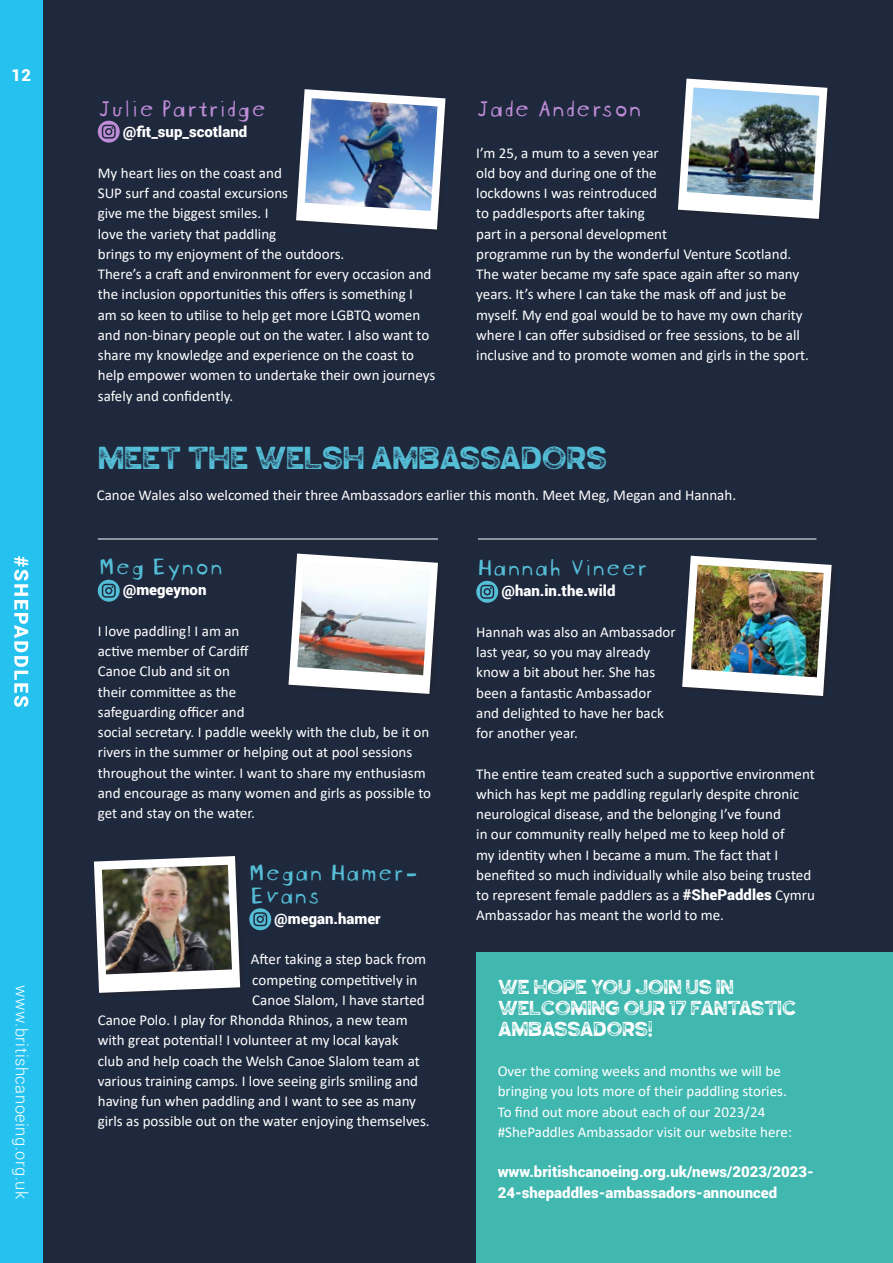
<style>
.page{position:relative;width:893px;height:1263px;background:#fff}
.page>*{position:absolute;margin:0;border:0;box-sizing:border-box;transform-origin:0 0}
.COPY{font:33px "Geovano Sans Rough";letter-spacing:-.03em;color:#55bed7}
.COPY-2{font:25.05px/22.5px "Blockhead OT Unplugged";color:#55bed7}
.COPY-3{font:25.05px "Blockhead OT Unplugged";color:#bf8cd7}
.COPY-4{font:21px/21px "Geovano Sans Rough";letter-spacing:-.03em;color:#fff}
.t1{font:300 16.5px "Roboto";letter-spacing:.03em;color:#fff}
.t2{font:900 16.5px "Roboto";color:#fff}
.COPY-5{font:15px/20.2px "Calibri";color:#fff}
.COPY-6{font:900 15px/20.2px "Roboto";color:#fff}
.s1{font-family:"Roboto";font-weight:900}
</style>
<div class="page">
<div style="left:27px;top:0;width:866px;height:1263px;background:#1f293d"></div>
<svg style="left:98px;top:121px;width:22px;height:22px"></svg>
<svg style="left:98px;top:580px;width:22px;height:22px"></svg>
<svg style="left:249px;top:908px;width:22px;height:22px"></svg>
<hr style="left:98px;top:539px;width:340px;height:1px;background:#fff">
<svg style="left:476px;top:581px;width:22px;height:22px"></svg>
<div style="left:476px;top:953px;width:417px;height:310px;background:#40b8b0"></div>
<svg style="left:296px;top:89px;width:150px;height:140px"></svg>
<img style="left:305px;top:98px;width:132px;height:113px">
<svg style="left:678px;top:79px;width:149px;height:140px"></svg>
<img style="left:687px;top:88px;width:132px;height:112px">
<hr style="left:478px;top:539px;width:338px;height:1px;background:#fff">
<svg style="left:288px;top:553px;width:150px;height:141px"></svg>
<img style="left:297px;top:562px;width:133px;height:113px">
<svg style="left:94px;top:856px;width:146px;height:137px"></svg>
<img style="left:102px;top:865px;width:130px;height:109px">
<svg style="left:682px;top:556px;width:150px;height:140px"></svg>
<img style="left:691px;top:565px;width:133px;height:112px">
<div style="left:0;top:0;width:43px;height:1263px;background:#25c2ef"></div>
<svg style="left:14px;top:556px;width:14px;height:151px"></svg>
<p class="t2" style="left:12px;top:64px;width:21px">12</p>
<p class="t1" style="left:33px;top:985px;width:215px;rotate:90deg">www.britishcanoeing.org.uk</p>
<p class="COPY-3" style="left:98px;top:88px;width:170px">Julie Partridge</p>
<p class="COPY-6" style="left:123px;top:121px;width:126px">@fit_sup_scotland</p>
<p class="COPY-5" style="left:98px;top:162px;width:339px">My heart lies on the coast and<br>SUP surf and coastal excursions<br>give me the biggest smiles. I<br>love the variety that paddling<br>brings to my enjoyment of the outdoors.<br>There’s a craft and environment for every occasion and the inclusion opportunities this offers is something I am so keen to utilise to help get more LGBTQ women and non-binary people out on the water. I also want to share my knowledge and experience on the coast to help empower women to undertake their own journeys safely and confidently.</p>
<p class="COPY-3" style="left:476px;top:88px;width:167px">Jade Anderson</p>
<p class="COPY-5" style="left:476px;top:142px;width:334px">I’m 25, a mum to a seven year<br>old boy and during one of the<br>lockdowns I was reintroduced<br>to paddlesports after taking<br>part in a personal development<br>programme run by the wonderful Venture Scotland.<br>The water became my safe space again after so many years. It’s where I can take the mask off and just be myself. My end goal would be to have my own charity where I can offer subsidised or free sessions, to be all inclusive and to promote women and girls in the sport.</p>
<p class="COPY" style="left:98px;top:439px;width:511px">MEET THE WELSH AMBASSADORS</p>
<p class="COPY-5" style="left:97px;top:485px;width:641px">Canoe Wales also welcomed their three Ambassadors earlier this month. Meet Meg, Megan and Hannah.</p>
<p class="COPY-2" style="left:98px;top:552px;width:126px">Meg Eynon</p>
<p class="COPY-6" style="left:123px;top:579px;width:85px">@megeynon</p>
<p class="COPY-5" style="left:98px;top:620px;width:335px">I love paddling! I am an<br>active member of Cardiff<br>Canoe Club and sit on<br>their committee as the<br>safeguarding officer and<br>social secretary. I paddle weekly with the club, be it on rivers in the summer or helping out at pool sessions throughout the winter. I want to share my enthusiasm and encourage as many women and girls as possible to get and stay on the water.</p>
<p class="COPY-2" style="left:248px;top:858px;width:171px">Megan Hamer-<br>Evans</p>
<p class="COPY-6" style="left:275px;top:908px;width:108px">@megan.hamer</p>
<p class="COPY-5" style="left:251px;top:949px;width:177px">After taking a step back from</p>
<p class="COPY-5" style="left:252px;top:969px;width:167px">competing competitively in</p>
<p class="COPY-5" style="left:252px;top:989px;width:174px">Canoe Slalom, I have started</p>
<p class="COPY-5" style="left:98px;top:1009px;width:311px">Canoe Polo. I play for Rhondda Rhinos, a new team</p>
<p class="COPY-5" style="left:98px;top:1030px;width:302px">with great potential! I volunteer at my local kayak</p>
<p class="COPY-5" style="left:98px;top:1050px;width:323px">club and help coach the Welsh Canoe Slalom team at</p>
<p class="COPY-5" style="left:98px;top:1070px;width:322px">various training camps. I love seeing girls smiling and</p>
<p class="COPY-5" style="left:98px;top:1090px;width:320px">having fun when paddling and I want to see as many</p>
<p class="COPY-5" style="left:98px;top:1111px;width:333px">girls as possible out on the water enjoying themselves.</p>
<p class="COPY-2" style="left:476px;top:553px;width:172px">Hannah Vineer</p>
<p class="COPY-6" style="left:502px;top:580px;width:115px">@han.in.the.wild</p>
<p class="COPY-5" style="left:476px;top:621px;width:201px">Hannah was also an Ambassador last year, so you may already know a bit about her. She has been a fantastic Ambassador and delighted to have her back for another year.</p>
<p class="COPY-5" style="left:476px;top:763px;width:340px">The entire team created such a supportive environment which has kept me paddling regularly despite chronic neurological disease, and the belonging I’ve found<br>in our community really helped me to keep hold of<br>my identity when I became a mum. The fact that I benefited so much individually while also being trusted to represent female paddlers as a <span class="s1">#ShePaddles</span> Cymru Ambassador has meant the world to me.</p>
<p class="COPY-4" style="left:498px;top:976px;width:300px">WE HOPE YOU JOIN US IN<br>WELCOMING OUR 17 FANTASTIC<br>AMBASSADORS!</p>
<p class="COPY-5" style="left:498px;top:1061px;width:296px">Over the coming weeks and months we will be bringing you lots more of their paddling stories.<br>To find out more about each of our 2023/24 #ShePaddles Ambassador visit our website here:</p>
<p class="COPY-6" style="left:498px;top:1161px;width:318px">www.britishcanoeing.org.uk/news/2023/2023-<br>24-shepaddles-ambassadors-announced</p>
</div>
